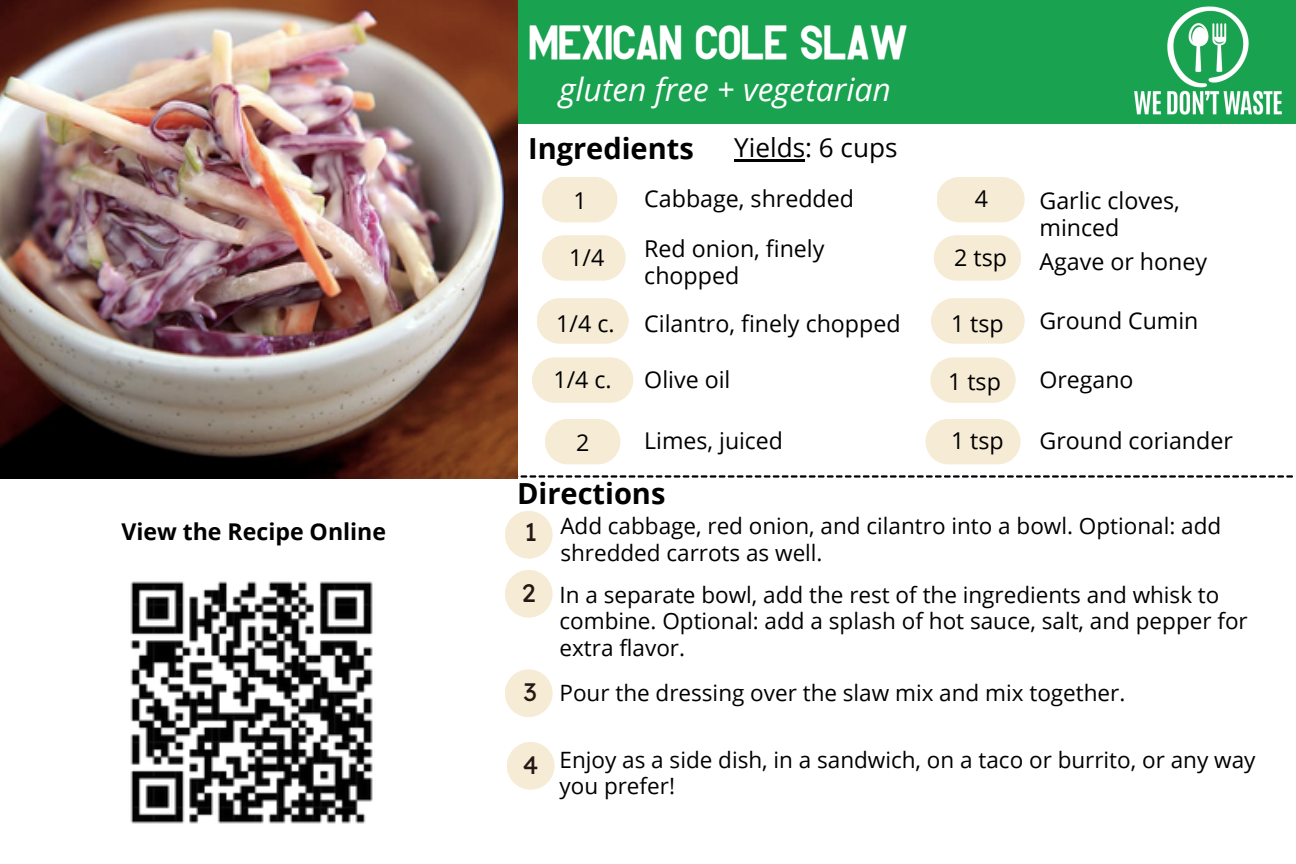
<style>
.page{position:relative;width:1296px;height:864px;background:#fff}
.page>*{position:absolute;margin:0;border:0;box-sizing:border-box;transform-origin:0 0}
.t1{font:48px "Kompot Sans";color:#fff}
.t2{font:italic 31.8px "Open Sans";color:#fff}
.t3{font:700 29.1px "Open Sans";color:#000}
.t4{font:26.1px "Open Sans";color:#000}
.t5{font:25.2px "Lexend Deca";color:#231815}
.t6{font:23.1px/27px "Open Sans";color:#000}
.t7{font:700 23.1px "Open Sans";color:#000}
.t8{font:22.5px/26.1px "Open Sans";color:#000}
</style>
<div class="page">
<div style="left:512px;top:0;width:784px;height:124px;background:#19a250"></div>
<svg style="left:542px;top:177px;width:75px;height:45px;background:#f7edd9"></svg>
<svg style="left:542px;top:235px;width:84px;height:45px;background:#f7edd9"></svg>
<svg style="left:937px;top:177px;width:88px;height:45px;background:#f6edd8"></svg>
<svg style="left:934px;top:235px;width:87px;height:45px;background:#f6edd8"></svg>
<svg style="left:537px;top:298px;width:92px;height:45px;background:#f6edd8"></svg>
<svg style="left:931px;top:298px;width:94px;height:45px;background:#f6edd8"></svg>
<div style="left:505px;top:511px;width:48px;height:48px;background:#f6ebd4;border-radius:50%"></div>
<div style="left:505px;top:669px;width:48px;height:48px;background:#f6ebd4;border-radius:50%"></div>
<svg style="left:518px;top:475px;width:775px;height:3px"></svg>
<img style="left:1134px;top:6px;width:148px;height:109px">
<img style="left:130px;top:581px;width:243px;height:243px">
<svg style="left:532px;top:357px;width:101px;height:46px;background:#f6edd8"></svg>
<div style="left:507px;top:742px;width:48px;height:48px;background:#f6ebd4;border-radius:50%"></div>
<svg style="left:545px;top:419px;width:75px;height:45px;background:#f7edd9"></svg>
<svg style="left:930px;top:357px;width:86px;height:46px;background:#f7edd9"></svg>
<svg style="left:925px;top:419px;width:96px;height:45px;background:#f6edd8"></svg>
<div style="left:505px;top:570px;width:48px;height:48px;background:#f6ebd4;border-radius:50%"></div>
<img style="left:0;top:0;width:518px;height:478px">
<hr style="left:734px;top:159px;width:71px;height:2px;background:#000">
<p class="t7" style="left:121px;top:516px;width:266px">View the Recipe Online</p>
<p class="t1" style="left:529px;top:14px;width:380px">MEXICAN COLE SLAW</p>
<p class="t2" style="left:560px;top:67px;width:333px">gluten free + vegetarian</p>
<p class="t3" style="left:528px;top:127px;width:167px">Ingredients</p>
<p class="t4" style="left:734px;top:129px;width:165px">Yields: 6 cups</p>
<p class="t6" style="left:573px;top:186px;width:15px">1</p>
<p class="t6" style="left:569px;top:243px;width:37px">1/4</p>
<p class="t6" style="left:644px;top:185px;width:211px">Cabbage, shredded</p>
<p class="t6" style="left:644px;top:234px;width:182px">Red onion, finely chopped</p>
<p class="t6" style="left:556px;top:309px;width:60px">1/4 c.</p>
<p class="t6" style="left:644px;top:309px;width:258px">Cilantro, finely chopped</p>
<p class="t6" style="left:553px;top:365px;width:60px">1/4 c.</p>
<p class="t6" style="left:644px;top:366px;width:88px">Olive oil</p>
<p class="t6" style="left:576px;top:429px;width:15px">2</p>
<p class="t6" style="left:644px;top:427px;width:140px">Limes, juiced</p>
<p class="t3" style="left:517px;top:473px;width:150px">Directions</p>
<p class="t6" style="left:975px;top:185px;width:15px">4</p>
<p class="t6" style="left:954px;top:243px;width:54px">2 tsp</p>
<p class="t6" style="left:1040px;top:186px;width:142px">Garlic cloves, minced</p>
<p class="t6" style="left:1040px;top:248px;width:169px">Agave or honey</p>
<p class="t6" style="left:1040px;top:306px;width:160px">Ground Cumin</p>
<p class="t6" style="left:951px;top:309px;width:54px">1 tsp</p>
<p class="t6" style="left:948px;top:367px;width:54px">1 tsp</p>
<p class="t6" style="left:951px;top:427px;width:54px">1 tsp</p>
<p class="t6" style="left:1040px;top:427px;width:195px">Ground coriander</p>
<p class="t6" style="left:1040px;top:365px;width:95px">Oregano</p>
<p class="t5" style="left:524px;top:515px;width:14px">1</p>
<p class="t8" style="left:560px;top:513px;width:662px">Add cabbage, red onion, and cilantro into a bowl. Optional: add shredded carrots as well.</p>
<p class="t5" style="left:522px;top:577px;width:15px">2</p>
<p class="t8" style="left:560px;top:581px;width:690px">In a separate bowl, add the rest of the ingredients and whisk to combine. Optional: add a splash of hot sauce, salt, and pepper for extra flavor.</p>
<p class="t5" style="left:523px;top:676px;width:15px">3</p>
<p class="t8" style="left:560px;top:679px;width:567px">Pour the dressing over the slaw mix and mix together.</p>
<p class="t5" style="left:523px;top:748px;width:17px">4</p>
<p class="t8" style="left:560px;top:746px;width:698px">Enjoy as a side dish, in a sandwich, on a taco or burrito, or any way you prefer!</p>
</div>
